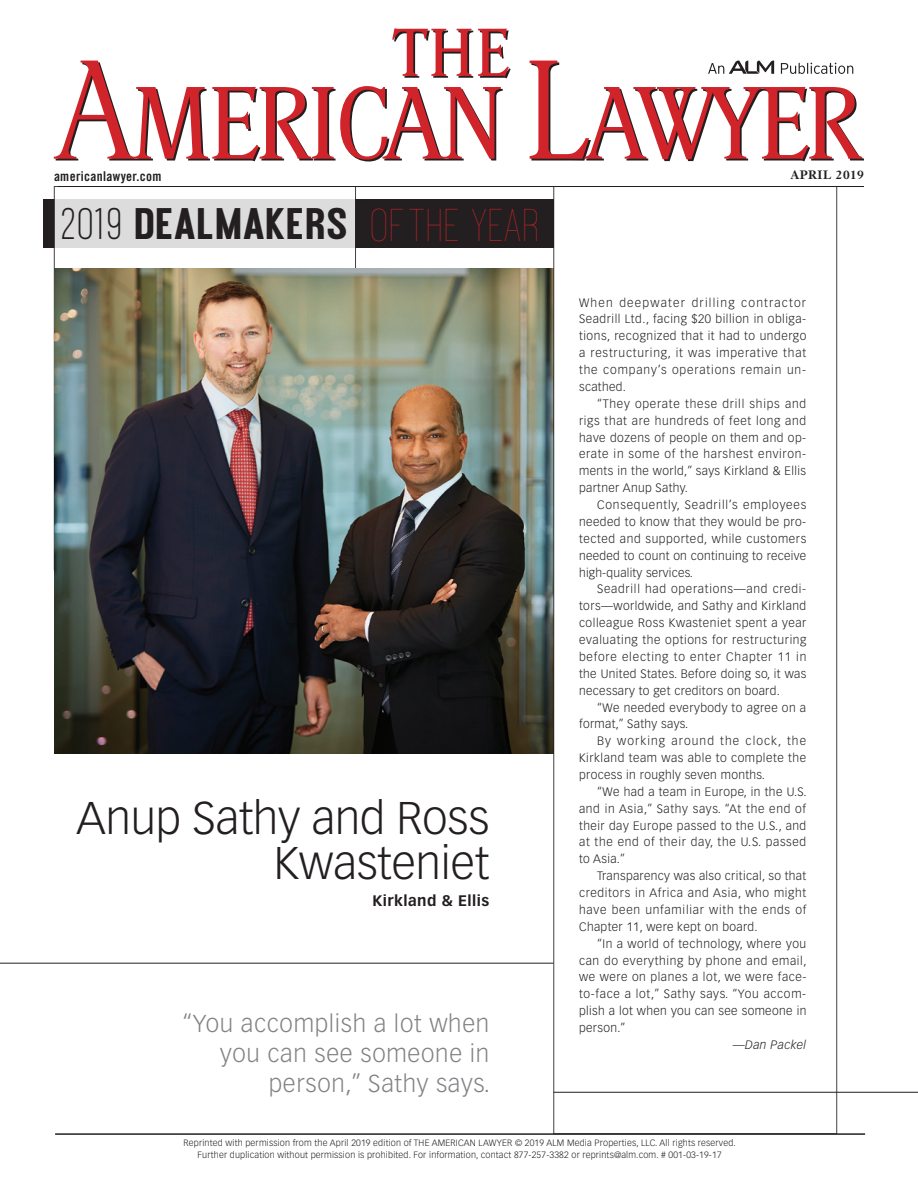
<style>
.page{position:relative;width:918px;height:1188px;background:#fff}
.page>*{position:absolute;margin:0;border:0;box-sizing:border-box;transform-origin:0 0}
.t1{font:300 45px/45px "Vectora LT Std";color:#231f20;text-align:right}
.t2{font:800 39px "Ostrich Proper";letter-spacing:-.025em;color:#231f20}
.t3{font:300 24px/30px "Vectora LT Std";letter-spacing:.03em;color:#808285;text-align:right}
.t4{font:700 15px "Vectora LT Std";letter-spacing:.03em;color:#231f20}
.t5{font:13.5px "Trade Gothic LT Std Bd Cn 20";letter-spacing:.025em;color:#231f20}
.t6{font:300 12px/16.8px "Vectora LT Std";letter-spacing:.03em;color:#231f20;text-align:justify}
.t7{font:italic 300 12px "Vectora LT Std";letter-spacing:.03em;color:#231f20}
.t8{font:700 12px "Janson Text LT Std";letter-spacing:.04em;color:#231f20}
.t9{font:300 9px/12px "Vectora LT Std";letter-spacing:.02em;color:#231f20;text-align:center}
.s1{font-weight:400}
.s2{font-weight:200;font-size:40.5px;color:#d1232a}
</style>
<div class="page">
<div style="left:43px;top:200px;width:511px;height:48px;background:#231f20"></div>
<div style="left:56px;top:199px;width:298px;height:49px;background:#dddcdc"></div>
<img style="left:54px;top:268px;width:499px;height:485px">
<hr style="left:554px;top:1092px;width:364px;height:1px;background:#231f20">
<hr style="left:0;top:963px;width:554px;height:1px;background:#231f20">
<hr style="left:58px;top:186px;width:806px;height:1px;background:#231f20">
<hr style="left:55px;top:1133px;width:810px;height:2px;background:#231f20">
<svg style="left:54px;top:28px;width:457px;height:134px"></svg>
<svg style="left:530px;top:61px;width:334px;height:101px"></svg>
<p class="t5" style="left:54px;top:168px;width:109px">americanlawyer.com</p>
<p class="t8" style="left:791px;top:167px;width:75px">april 2019</p>
<h2 class="t2" style="left:61px;top:198px;width:481px"><span class="s1">2019</span> DEALMAKERS <span class="s2">OF THE YEAR</span></h2>
<h1 class="t1" style="left:77px;top:797px;width:414px">Anup Sathy and Ross<br>Kwasteniet</h1>
<p class="t4" style="left:373px;top:892px;width:118px">Kirkland &amp; Ellis</p>
<h3 class="t3" style="left:182px;top:1009px;width:309px">“You accomplish a lot when you can see someone in person,” Sathy says.</h3>
<p class="t6" style="left:579px;top:294px;width:229px">When deepwater drilling contractor Seadrill Ltd., facing $20 billion in obliga&shy;tions, recognized that it had to undergo a restructuring, it was imperative that the company’s operations remain un&shy;scathed.</p>
<p class="t6" style="left:579px;top:395px;width:229px;text-indent:18px">“They operate these drill ships and rigs that are hundreds of feet long and have dozens of people on them and op&shy;erate in some of the harshest environ&shy;ments in the world,” says Kirkland &amp; Ellis partner Anup Sathy.</p>
<p class="t6" style="left:579px;top:497px;width:229px;text-indent:18px">Consequently, Seadrill’s employees needed to know that they would be pro&shy;tected and supported, while customers needed to count on continuing to receive high-quality services.</p>
<p class="t6" style="left:579px;top:581px;width:229px;text-indent:18px">Seadrill had operations—and credi&shy;tors—worldwide, and Sathy and Kirkland colleague Ross Kwasteniet spent a year evaluating the options for restructuring before electing to enter Chapter 11 in the United States. Before doing so, it was necessary to get creditors on board.</p>
<p class="t6" style="left:579px;top:699px;width:229px;text-indent:18px">“We needed everybody to agree on a format,” Sathy says.</p>
<p class="t6" style="left:579px;top:733px;width:229px;text-indent:18px">By working around the clock, the Kirkland team was able to complete the process in roughly seven months.</p>
<p class="t6" style="left:579px;top:783px;width:229px;text-indent:18px">“We had a team in Europe, in the U.S. and in Asia,” Sathy says. “At the end of their day Europe passed to the U.S., and at the end of their day, the U.S. passed to Asia.”</p>
<p class="t6" style="left:579px;top:868px;width:229px;text-indent:18px">Transparency was also critical, so that creditors in Africa and Asia, who might have been unfamiliar with the ends of Chapter 11, were kept on board.</p>
<p class="t6" style="left:579px;top:935px;width:229px;text-indent:18px">“In a world of technology, where you can do everything by phone and email, we were on planes a lot, we were face&shy;to-face a lot,” Sathy says. “You accom&shy;plish a lot when you can see someone in person.”</p>
<p class="t7" style="left:733px;top:1038px;width:75px">—Dan Packel</p>
<p class="t9" style="left:184px;top:1137px;width:554px">Reprinted with permission from the April 2019 edition of THE AMERICAN LAWYER © 2019 ALM Media Properties, LLC. All rights reserved.<br>Further duplication without permission is prohibited. For information, contact 877-257-3382 or reprints@alm.com. # 001-03-19-17</p>
</div>
